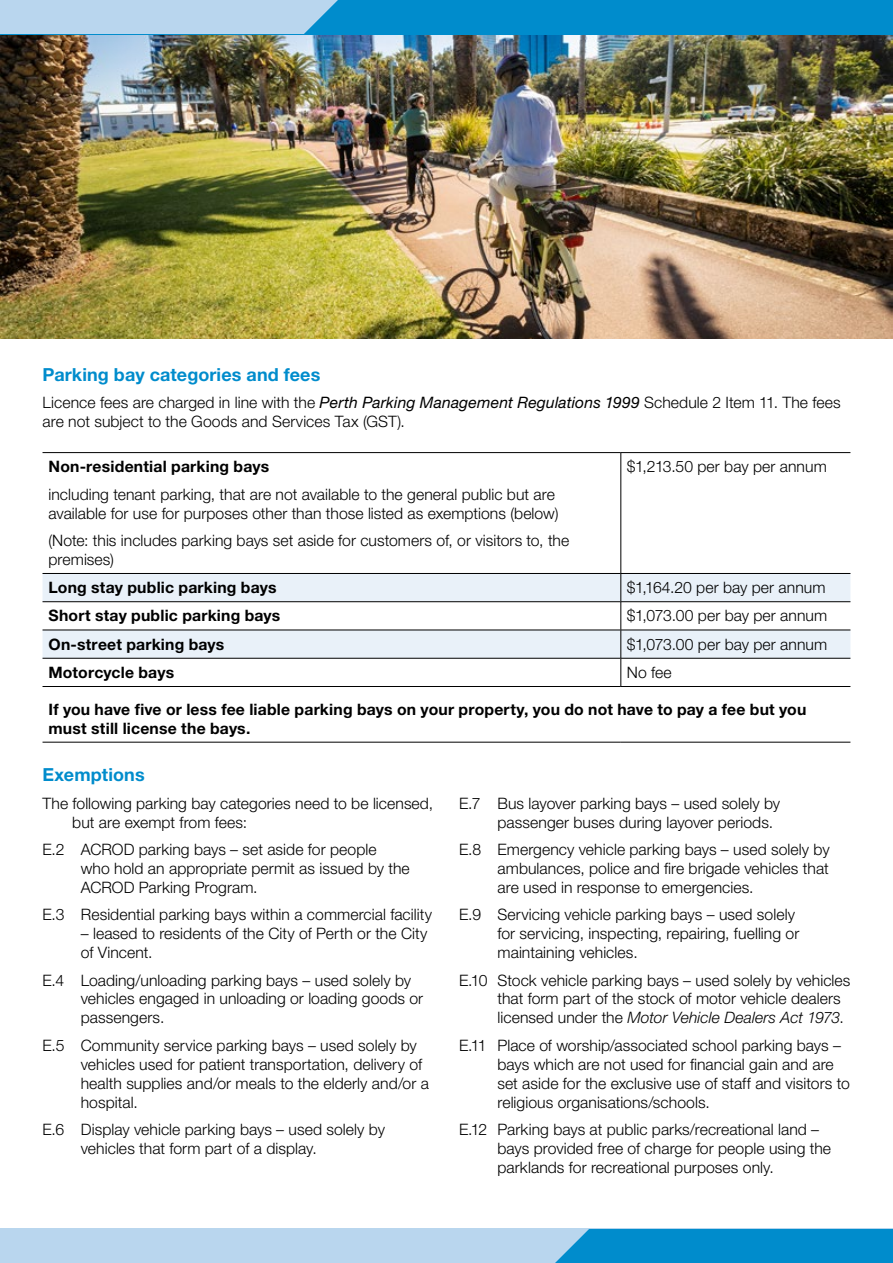
<style>
.page{position:relative;width:893px;height:1263px;background:#fff}
.page>*{position:absolute;margin:0;border:0;box-sizing:border-box;transform-origin:0 0}
.t1{font:700 18px "Helvetica Neue LT Std";letter-spacing:.005em;color:#008ccc}
.Body_Copy{font:300 15.75px/18.9px "Helvetica Neue LT Std";letter-spacing:.005em;color:#000}
.Body_Copy-2{font:700 15.75px/18.9px "Helvetica Neue LT Std";letter-spacing:.01em;color:#000}
.s1{font-weight:400;font-style:italic}
.s2{font-style:italic}
</style>
<div class="page">
<img style="left:0;top:34px;width:893px;height:304px">
<div style="left:0;top:1229px;width:893px;height:34px;background:#b9d6ee"></div>
<div style="left:555px;top:1229px;width:338px;height:34px;background:#008ccc"></div>
<div style="left:0;top:0;width:893px;height:34px;background:#008ccc"></div>
<div style="left:0;top:0;width:338px;height:34px;background:#b9d6ee"></div>
<svg style="left:43px;top:574px;width:807px;height:84px;fill:#e9f1f9"></svg>
<hr style="left:43px;top:452px;width:578px;height:1px;background:#000">
<hr style="left:621px;top:452px;width:229px;height:1px;background:#000">
<hr style="left:43px;top:573px;width:578px;height:1px;background:#000">
<hr style="left:621px;top:573px;width:229px;height:1px;background:#000">
<hr style="left:43px;top:601px;width:578px;height:1px;background:#000">
<hr style="left:621px;top:601px;width:229px;height:1px;background:#000">
<hr style="left:43px;top:686px;width:578px;height:1px;background:#000">
<hr style="left:621px;top:686px;width:229px;height:1px;background:#000">
<hr style="left:43px;top:742px;width:578px;height:1px;background:#000">
<hr style="left:621px;top:742px;width:229px;height:1px;background:#000">
<hr style="left:43px;top:630px;width:578px;height:1px;background:#000">
<hr style="left:621px;top:630px;width:229px;height:1px;background:#000">
<hr style="left:43px;top:658px;width:578px;height:1px;background:#000">
<hr style="left:621px;top:658px;width:229px;height:1px;background:#000">
<hr style="left:621px;top:453px;width:1px;height:120px;background:#000">
<svg style="left:621px;top:574px;width:1px;height:112px"></svg>
<h2 class="t1" style="left:43px;top:363px;width:279px">Parking bay categories and fees</h2>
<p class="Body_Copy" style="left:43px;top:393px;width:800px">Licence fees are charged in line with the <span class="s1">Perth Parking Management Regulations 1999</span> Schedule 2 Item 11. The fees are not subject to the Goods and Services Tax (GST).</p>
<p class="Body_Copy-2" style="left:49px;top:457px;width:222px">Non-residential parking bays</p>
<p class="Body_Copy" style="left:49px;top:484px;width:511px">including tenant parking, that are not available to the general public but are available for use for purposes other than those listed as exemptions (below)</p>
<p class="Body_Copy" style="left:49px;top:531px;width:522px">(Note: this includes parking bays set aside for customers of, or visitors to, the premises)</p>
<p class="Body_Copy" style="left:627px;top:457px;width:201px">$1,213.50 per bay per annum</p>
<p class="Body_Copy-2" style="left:49px;top:578px;width:230px">Long stay public parking bays</p>
<p class="Body_Copy" style="left:627px;top:578px;width:200px">$1,164.20 per bay per annum</p>
<p class="Body_Copy-2" style="left:49px;top:606px;width:233px">Short stay public parking bays</p>
<p class="Body_Copy" style="left:627px;top:606px;width:202px">$1,073.00 per bay per annum</p>
<p class="Body_Copy-2" style="left:49px;top:634px;width:177px">On-street parking bays</p>
<p class="Body_Copy" style="left:627px;top:634px;width:202px">$1,073.00 per bay per annum</p>
<p class="Body_Copy-2" style="left:49px;top:663px;width:127px">Motorcycle bays</p>
<p class="Body_Copy" style="left:627px;top:663px;width:46px">No fee</p>
<p class="Body_Copy-2" style="left:49px;top:699px;width:759px">If you have five or less fee liable parking bays on your property, you do not have to pay a fee but you must still license the bays.</p>
<h2 class="t1" style="left:43px;top:764px;width:104px">Exemptions</h2>
<p class="Body_Copy" style="left:72px;top:793px;width:362px;text-indent:-30px">The following parking bay categories need to be licensed, but are exempt from fees:</p>
<p class="Body_Copy" style="left:81px;top:840px;width:331px;text-indent:-38px">E.2 ACROD parking bays – set aside for people<br>who hold an appropriate permit as issued by the<br>ACROD Parking Program.</p>
<p class="Body_Copy" style="left:43px;top:905px;width:391px">E.3 Residential parking bays within a commercial facility</p>
<p class="Body_Copy" style="left:81px;top:924px;width:348px">– leased to residents of the City of Perth or the City of Vincent.</p>
<p class="Body_Copy" style="left:81px;top:970px;width:344px;text-indent:-38px">E.4 Loading/unloading parking bays – used solely by vehicles engaged in unloading or loading goods or passengers.</p>
<p class="Body_Copy" style="left:81px;top:1035px;width:350px;text-indent:-38px">E.5 Community service parking bays – used solely by vehicles used for patient transportation, delivery of health supplies and/or meals to the elderly and/or a hospital.</p>
<p class="Body_Copy" style="left:81px;top:1119px;width:306px;text-indent:-38px">E.6 Display vehicle parking bays – used solely by vehicles that form part of a display.</p>
<p class="Body_Copy" style="left:497px;top:793px;width:284px;text-indent:-38px">E.7 Bus layover parking bays – used solely by passenger buses during layover periods.</p>
<p class="Body_Copy" style="left:497px;top:840px;width:334px;text-align:justify;text-indent:-38px">E.8 Emergency vehicle parking bays – used solely by ambulances, police and fire brigade vehicles that are used in response to emergencies.</p>
<p class="Body_Copy" style="left:497px;top:905px;width:303px;text-indent:-38px">E.9 Servicing vehicle parking bays – used solely for servicing, inspecting, repairing, fuelling or maintaining vehicles.</p>
<p class="Body_Copy" style="left:497px;top:970px;width:354px;text-indent:-38px">E.10 Stock vehicle parking bays – used solely by vehicles that form part of the stock of motor vehicle dealers licensed under the <span class="s2">Motor Vehicle Dealers Act 1973</span>.</p>
<p class="Body_Copy" style="left:497px;top:1035px;width:354px;text-indent:-38px">E.11 Place of worship/associated school parking bays – bays which are not used for financial gain and are set aside for the exclusive use of staff and visitors to religious organisations/schools.</p>
<p class="Body_Copy" style="left:497px;top:1119px;width:335px;text-indent:-38px">E.12 Parking bays at public parks/recreational land – bays provided free of charge for people using the parklands for recreational purposes only.</p>
</div>
